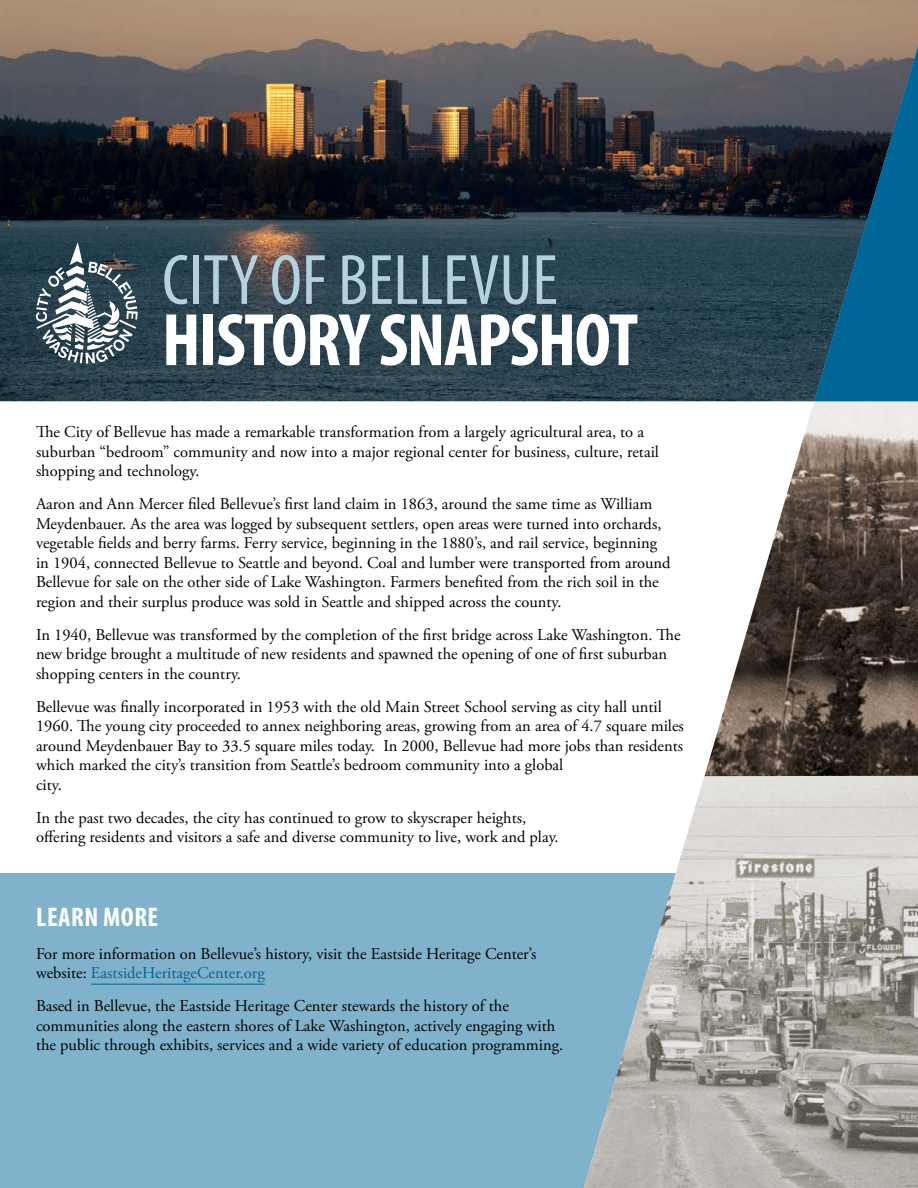
<style>
.page{position:relative;width:918px;height:1188px;background:#fff}
.page>*{position:absolute;margin:0;border:0;box-sizing:border-box;transform-origin:0 0}
.t1{font:700 condensed 75px "Myriad Pro";letter-spacing:-.02em;color:#fff}
.t2{font:condensed 72px "Myriad Pro";color:#b3d1e0}
.t3{font:700 condensed 27px "Myriad Pro";letter-spacing:.02em;color:#fff}
.t4{font:16.5px/19.5px "Adobe Garamond Pro";color:#000}
.s1{color:#006597}
</style>
<div class="page">
<div style="left:0;top:873px;width:584px;height:315px;background:#80b2cb"></div>
<img style="left:0;top:0;width:918px;height:401px">
<img style="left:584px;top:776px;width:334px;height:412px">
<img style="left:705px;top:401px;width:213px;height:375px">
<svg style="left:814px;top:46px;width:104px;height:355px"></svg>
<hr style="left:91px;top:984px;width:174px;height:1px;background:#006597">
<svg style="left:36px;top:242px;width:102px;height:122px"></svg>
<h2 class="t2" style="left:162px;top:237px;width:397px">CITY OF BELLEVUE</h2>
<h1 class="t1" style="left:162px;top:293px;width:478px">HISTORY SNAPSHOT</h1>
<p class="t4" style="left:36px;top:423px;width:625px">The City of Bellevue has made a remarkable transformation from a largely agricultural area, to a suburban “bedroom” community and now into a major regional center for business, culture, retail shopping and technology.</p>
<p class="t4" style="left:36px;top:495px;width:636px">Aaron and Ann Mercer filed Bellevue’s first land claim in 1863, around the same time as William Meydenbauer. As the area was logged by subsequent settlers, open areas were turned into orchards, vegetable fields and berry farms. Ferry service, beginning in the 1880’s, and rail service, beginning in 1904, connected Bellevue to Seattle and beyond. Coal and lumber were transported from around Bellevue for sale on the other side of Lake Washington. Farmers benefited from the rich soil in the region and their surplus produce was sold in Seattle and shipped across the county.</p>
<p class="t4" style="left:36px;top:625px;width:646px">In 1940, Bellevue was transformed by the completion of the first bridge across Lake Washington. The new bridge brought a multitude of new residents and spawned the opening of one of first suburban shopping centers in the country.</p>
<p class="t4" style="left:36px;top:697px;width:649px">Bellevue was finally incorporated in 1953 with the old Main Street School serving as city hall until 1960. The young city proceeded to annex neighboring areas, growing from an area of 4.7 square miles around Meydenbauer Bay to 33.5 square miles today. In 2000, Bellevue had more jobs than residents which marked the city’s transition from Seattle’s bedroom community into a global<br>city.</p>
<p class="t4" style="left:36px;top:808px;width:524px">In the past two decades, the city has continued to grow to skyscraper heights, offering residents and visitors a safe and diverse community to live, work and play.</p>
<h3 class="t3" style="left:36px;top:900px;width:124px">LEARN MORE</h3>
<p class="t4" style="left:36px;top:944px;width:502px">For more information on Bellevue’s history, visit the Eastside Heritage Center’s website: <span class="s1">EastsideHeritageCenter.org</span></p>
<p class="t4" style="left:36px;top:997px;width:529px">Based in Bellevue, the Eastside Heritage Center stewards the history of the communities along the eastern shores of Lake Washington, actively engaging with the public through exhibits, services and a wide variety of education programming.</p>
</div>
